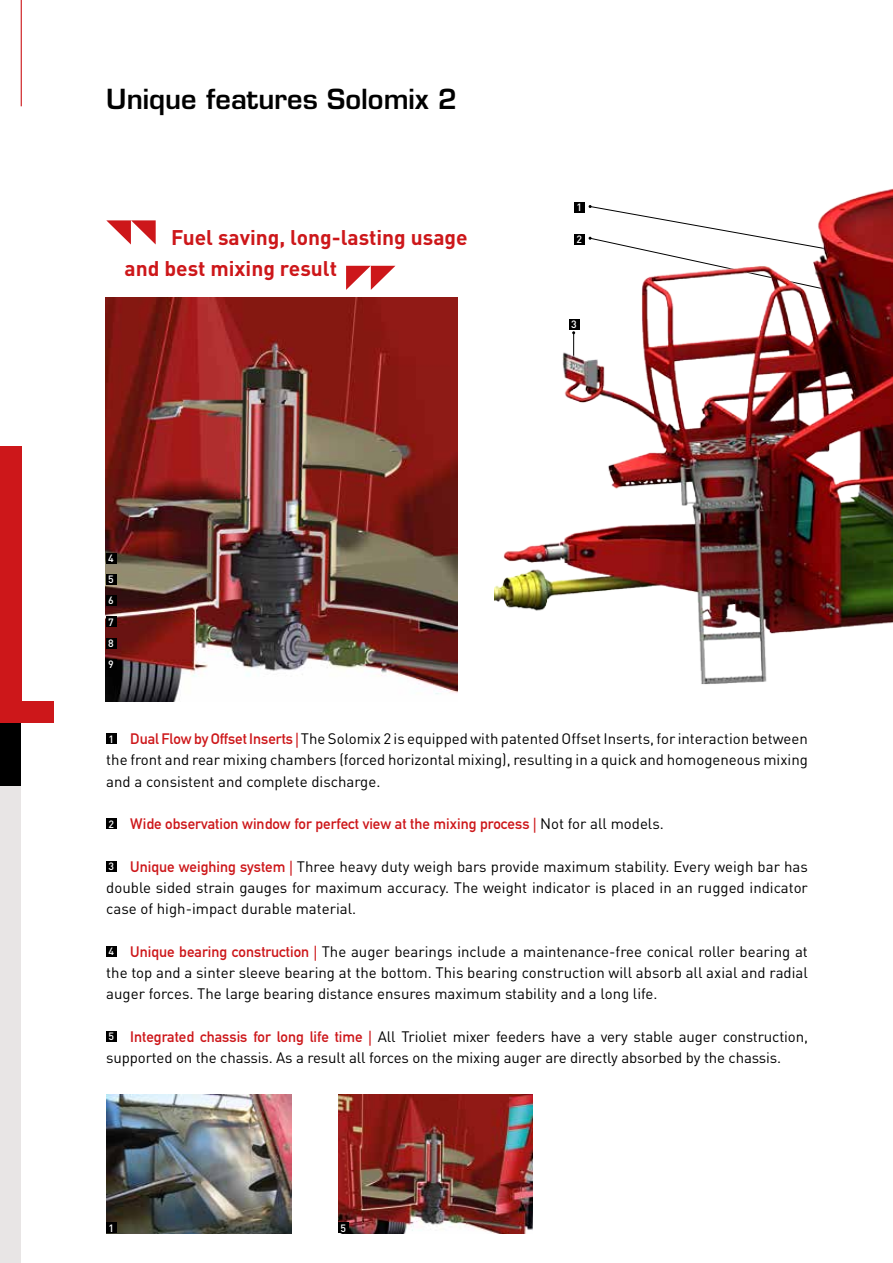
<style>
.page{position:relative;width:893px;height:1263px;background:#fff}
.page>*{position:absolute;margin:0;border:0;box-sizing:border-box;transform-origin:0 0}
.t1{font:600 27px "Eurostile LT Std";color:#000}
.t2{font:700 21px/32px "DIN";color:#cd171a}
.t3{font:15px/21.3px "DIN";letter-spacing:-.01em;color:#000;text-align:justify}
.t4{font:15px "DIN Mittelschrift Std";color:#cd171a}
.t5{font:500 10.5px/21.3px "DIN";color:#fff;text-align:justify}
.s1{font-family:"DIN Mittelschrift Std";color:#cd171a}
.s2{font-family:"DIN";color:#000}
</style>
<div class="page">
<div style="left:0;top:723px;width:21px;height:64px;background:#000"></div>
<div style="left:0;top:787px;width:893px;height:476px;background:#e8e5e5"></div>
<hr style="left:21px;top:0;width:1px;height:106px;background:#cd171a">
<div style="left:21px;top:723px;width:872px;height:540px;background:#fff"></div>
<div style="left:106px;top:733px;width:11px;height:11px;background:#000"></div>
<div style="left:106px;top:819px;width:11px;height:10px;background:#000"></div>
<div style="left:106px;top:861px;width:11px;height:11px;background:#000"></div>
<div style="left:106px;top:946px;width:11px;height:11px;background:#000"></div>
<div style="left:106px;top:1031px;width:11px;height:11px;background:#000"></div>
<div style="left:0;top:446px;width:21px;height:277px;background:#cd171a"></div>
<div style="left:0;top:702px;width:53px;height:21px;background:#cd171a"></div>
<img style="left:495px;top:188px;width:398px;height:496px">
<img style="left:106px;top:298px;width:351px;height:404px">
<svg style="left:346px;top:266px;width:49px;height:24px"></svg>
<img style="left:338px;top:1094px;width:194px;height:139px">
<img style="left:106px;top:1094px;width:185px;height:139px">
<div style="left:106px;top:1222px;width:11px;height:11px;background:#000"></div>
<div style="left:338px;top:1222px;width:11px;height:11px;background:#000"></div>
<div style="left:106px;top:595px;width:11px;height:11px;background:#000"></div>
<div style="left:106px;top:574px;width:11px;height:11px;background:#000"></div>
<div style="left:106px;top:553px;width:11px;height:10px;background:#000"></div>
<div style="left:106px;top:617px;width:11px;height:10px;background:#000"></div>
<div style="left:106px;top:638px;width:11px;height:10px;background:#000"></div>
<div style="left:106px;top:659px;width:11px;height:11px;background:#000"></div>
<svg style="left:106px;top:220px;width:50px;height:25px"></svg>
<h1 class="t1" style="left:106px;top:82px;width:352px">Unique features Solomix 2</h1>
<h2 class="t2" style="left:125px;top:220px;width:345px;text-indent:46px">Fuel saving, long-lasting usage and best mixing result</h2>
<p class="t5" style="left:108px;top:547px;width:7px">4</p>
<p class="t5" style="left:108px;top:568px;width:7px">5</p>
<p class="t5" style="left:108px;top:590px;width:7px">6</p>
<p class="t5" style="left:108px;top:611px;width:7px">7<br>8<br>9</p>
<p class="t5" style="left:576px;top:196px;width:7px">1</p>
<p class="t5" style="left:576px;top:228px;width:7px">2</p>
<p class="t5" style="left:571px;top:313px;width:7px">3</p>
<p class="t3" style="left:106px;top:728px;width:703px;text-indent:24px"><span class="s1">Dual Flow by Offset Inserts |</span> The Solomix 2 is equipped with patented Offset Inserts, for interaction between the front and rear mixing chambers (forced horizontal mixing), resulting in a quick and homogeneous mixing and a consistent and complete discharge.</p>
<p class="t4" style="left:130px;top:815px;width:535px">Wide observation window for perfect view at the mixing process | <span class="s2">Not for all models.</span></p>
<p class="t3" style="left:106px;top:855px;width:703px;text-indent:24px"><span class="s1">Unique weighing system |</span> Three heavy duty weigh bars provide maximum stability. Every weigh bar has double sided strain gauges for maximum accuracy. The weight indicator is placed in an rugged indicator case of high-impact durable material.</p>
<p class="t3" style="left:106px;top:940px;width:703px;text-indent:24px"><span class="s1">Unique bearing construction |</span> The auger bearings include a maintenance-free conical roller bearing at the top and a sinter sleeve bearing at the bottom. This bearing construction will absorb all axial and radial auger forces. The large bearing distance ensures maximum stability and a long life.</p>
<p class="t3" style="left:106px;top:1025px;width:703px;text-indent:24px"><span class="s1">Integrated chassis for long life time |</span> All Trioliet mixer feeders have a very stable auger construction, supported on the chassis. As a result all forces on the mixing auger are directly absorbed by the chassis.</p>
<p class="t5" style="left:109px;top:728px;width:7px">1</p>
<p class="t5" style="left:109px;top:813px;width:7px">2</p>
<p class="t5" style="left:109px;top:855px;width:7px">3</p>
<p class="t5" style="left:109px;top:940px;width:7px">4</p>
<p class="t5" style="left:109px;top:1025px;width:7px">5</p>
<p class="t5" style="left:109px;top:1217px;width:7px">1</p>
<p class="t5" style="left:340px;top:1217px;width:7px">5</p>
</div>
